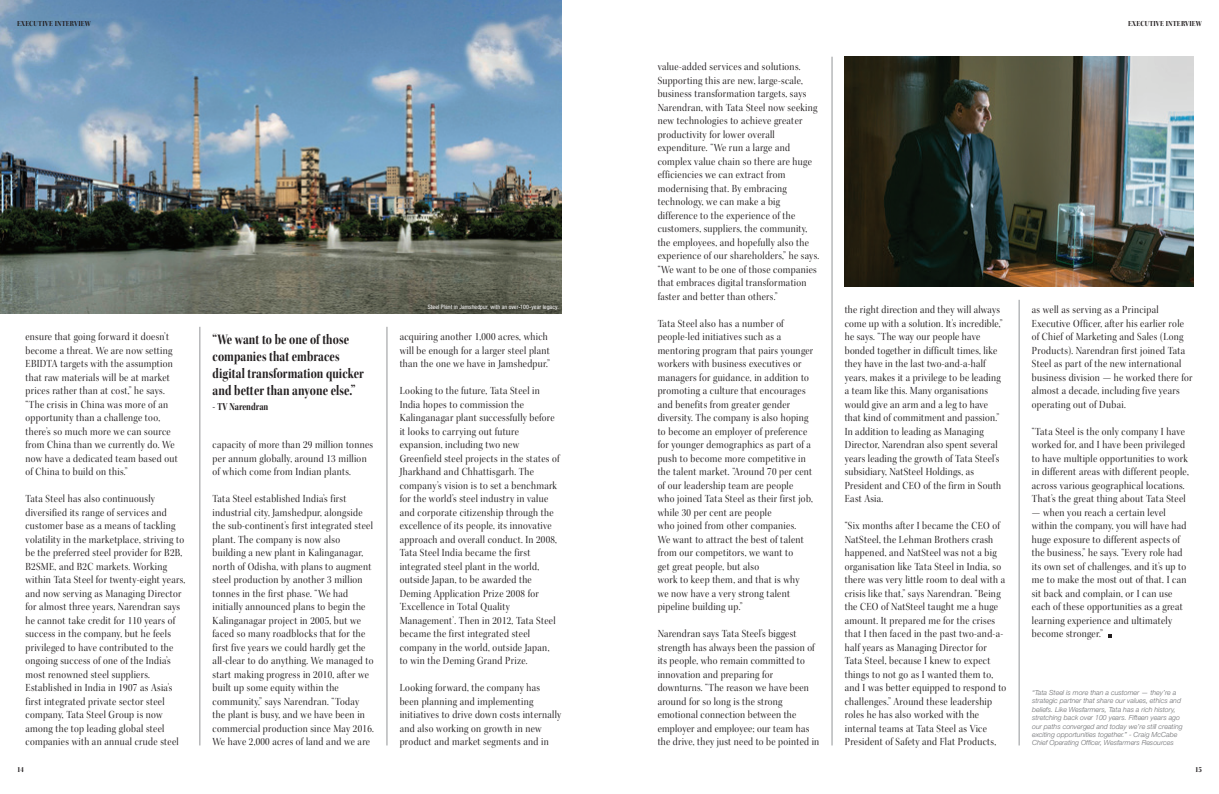
<style>
.page{position:relative;width:1219px;height:794px;background:#fff}
.page>*{position:absolute;margin:0;border:0;box-sizing:border-box;transform-origin:0 0}
.Pull_Quote{font:15px/17px "Kepler Std Bold Scn Disp";letter-spacing:.005em;color:#231f20;scale:.9 1}
.Body_text{font:11px/13.5px "Kepler Std Disp";letter-spacing:.03em;color:#231f20;scale:.9 1}
.Pull_Quote_Byline{font:11px "Kepler Std Bold Scn Disp";letter-spacing:.005em;color:#231f20;scale:.9 1}
.Top_Strap{font:8px "Kepler Std Bold Scn Disp";letter-spacing:.02em;color:#231f20}
.Supp_Comm{font:italic 300 7px/8.4px "Helvetica Neue LT Std";color:#6c6d70}
.Image_Caption{font:condensed 6px "Helvetica Neue LT Std";letter-spacing:.015em;color:#fff}
</style>
<div class="page">
<hr style="left:832px;top:57px;width:1px;height:688px;background:#939598">
<hr style="left:387px;top:327px;width:1px;height:418px;background:#939598">
<hr style="left:1019px;top:300px;width:1px;height:445px;background:#939598">
<hr style="left:200px;top:327px;width:1px;height:418px;background:#939598">
<img style="left:0;top:0;width:562px;height:313px">
<img style="left:845px;top:57px;width:349px;height:229px">
<div style="left:424px;top:300px;width:140px;height:16px;background:#231f20;opacity:.88"></div>
<p class="Top_Strap" style="left:17px;top:19px;width:75px">EXECUTIVE INTERVIEW</p>
<p class="Body_text" style="left:26px;top:330px;width:171px">ensure that going forward it doesn’t become a threat. We are now setting EBIDTA targets with the assumption that raw materials will be at market prices rather than at cost,” he says. “The crisis in China was more of an opportunity than a challenge too, there’s so much more we can source from China than we currently do. We now have a dedicated team based out of China to build on this.”</p>
<p class="Body_text" style="left:26px;top:492px;width:179px">Tata Steel has also continuously diversified its range of services and customer base as a means of tackling volatility in the marketplace, striving to be the preferred steel provider for B2B, B2SME, and B2C markets. Working within Tata Steel for twenty-eight years, and now serving as Managing Director for almost three years, Narendran says he cannot take credit for 110 years of success in the company, but he feels privileged to have contributed to the ongoing success of one of the India’s most renowned steel suppliers.<br>Established in India in 1907 as Asia’s first integrated private sector steel company, Tata Steel Group is now among the top leading global steel companies with an annual crude steel</p>
<p class="Pull_Quote" style="left:213px;top:330px;width:169px">“We want to be one of those companies that embraces digital transformation quicker and better than anyone else.”</p>
<p class="Pull_Quote_Byline" style="left:213px;top:401px;width:64px">- TV Narendran</p>
<p class="Body_text" style="left:213px;top:438px;width:180px">capacity of more than 29 million tonnes per annum globally, around 13 million of which come from Indian plants.</p>
<p class="Body_text" style="left:213px;top:492px;width:181px">Tata Steel established India’s first industrial city, Jamshedpur, alongside the sub-continent’s first integrated steel plant. The company is now also building a new plant in Kalinganagar, north of Odisha, with plans to augment steel production by another 3 million tonnes in the first phase. “We had initially announced plans to begin the Kalinganagar project in 2005, but we faced so many roadblocks that for the first five years we could hardly get the all-clear to do anything. We managed to start making progress in 2010, after we built up some equity within the community,” says Narendran. “Today the plant is busy, and we have been in commercial production since May 2016.<br>We have 2,000 acres of land and we are</p>
<p class="Image_Caption" style="left:428px;top:303px;width:133px">Steel Plant in Jamshedpur, with an over-100-year legacy.</p>
<p class="Body_text" style="left:400px;top:330px;width:168px">acquiring another 1,000 acres, which will be enough for a larger steel plant than the one we have in Jamshedpur.”</p>
<p class="Body_text" style="left:400px;top:384px;width:179px">Looking to the future, Tata Steel in India hopes to commission the Kalinganagar plant successfully before it looks to carrying out future expansion, including two new Greenfield steel projects in the states of Jharkhand and Chhattisgarh. The company’s vision is to set a benchmark for the world’s steel industry in value and corporate citizenship through the excellence of its people, its innovative approach and overall conduct. In 2008, Tata Steel India became the first integrated steel plant in the world, outside Japan, to be awarded the Deming Application Prize 2008 for ‘Excellence in Total Quality Management’. Then in 2012, Tata Steel became the first integrated steel company in the world, outside Japan, to win the Deming Grand Prize.</p>
<p class="Body_text" style="left:400px;top:681px;width:181px">Looking forward, the company has been planning and implementing initiatives to drive down costs internally and also working on growth in new product and market segments and in</p>
<p class="Body_text" style="left:658px;top:60px;width:181px">value-added services and solutions.<br>Supporting this are new, large-scale, business transformation targets, says Narendran, with Tata Steel now seeking new technologies to achieve greater productivity for lower overall expenditure. “We run a large and complex value chain so there are huge efficiencies we can extract from modernising that. By embracing technology, we can make a big difference to the experience of the customers, suppliers, the community, the employees, and hopefully also the experience of our shareholders,” he says. “We want to be one of those companies that embraces digital transformation faster and better than others.”</p>
<p class="Body_text" style="left:658px;top:317px;width:174px">Tata Steel also has a number of people-led initiatives such as a mentoring program that pairs younger workers with business executives or managers for guidance, in addition to promoting a culture that encourages and benefits from greater gender diversity. The company is also hoping to become an employer of preference for younger demographics as part of a push to become more competitive in the talent market. “Around 70 per cent of our leadership team are people<br>who joined Tata Steel as their first job, while 30 per cent are people<br>who joined from other companies.<br>We want to attract the best of talent from our competitors, we want to<br>get great people, but also<br>work to keep them, and that is why<br>we now have a very strong talent pipeline building up.”</p>
<p class="Body_text" style="left:658px;top:627px;width:181px">Narendran says Tata Steel’s biggest strength has always been the passion of its people, who remain committed to innovation and preparing for downturns. “The reason we have been around for so long is the strong emotional connection between the employer and employee; our team has the drive, they just need to be pointed in</p>
<p class="Body_text" style="left:845px;top:303px;width:177px">the right direction and they will always come up with a solution. It’s incredible,” he says. “The way our people have bonded together in difficult times, like they have in the last two-and-a-half years, makes it a privilege to be leading a team like this. Many organisations would give an arm and a leg to have that kind of commitment and passion.” In addition to leading as Managing Director, Narendran also spent several years leading the growth of Tata Steel’s subsidiary, NatSteel Holdings, as President and CEO of the firm in South East Asia.</p>
<p class="Body_text" style="left:845px;top:519px;width:181px">“Six months after I became the CEO of NatSteel, the Lehman Brothers crash happened, and NatSteel was not a big organisation like Tata Steel in India, so there was very little room to deal with a crisis like that,” says Narendran. “Being the CEO of NatSteel taught me a huge amount. It prepared me for the crises that I then faced in the past two-and-a&shy;half years as Managing Director for Tata Steel, because I knew to expect things to not go as I wanted them to, and I was better equipped to respond to challenges.” Around these leadership roles he has also worked with the internal teams at Tata Steel as Vice President of Safety and Flat Products,</p>
<p class="Top_Strap" style="left:1128px;top:19px;width:75px">EXECUTIVE INTERVIEW</p>
<p class="Body_text" style="left:1032px;top:303px;width:180px">as well as serving as a Principal Executive Officer, after his earlier role of Chief of Marketing and Sales (Long Products). Narendran first joined Tata Steel as part of the new international business division — he worked there for almost a decade, including five years operating out of Dubai.</p>
<p class="Body_text" style="left:1032px;top:425px;width:176px">“Tata Steel is the only company I have worked for, and I have been privileged to have multiple opportunities to work in different areas with different people, across various geographical locations.<br>That’s the great thing about Tata Steel</p>
<p class="Body_text" style="left:1032px;top:506px;width:173px">— when you reach a certain level within the company, you will have had huge exposure to different aspects of the business,” he says. “Every role had its own set of challenges, and it’s up to me to make the most out of that. I can sit back and complain, or I can use each of these opportunities as a great learning experience and ultimately become stronger.”</p>
<p class="Supp_Comm" style="left:1032px;top:688px;width:152px">“Tata Steel is more than a customer — they’re a strategic partner that share our values, ethics and beliefs. Like Wesfarmers, Tata has a rich history, stretching back over 100 years. Fifteen years ago our paths converged and today we’re still creating exciting opportunities together.” - Craig McCabe Chief Operating Officer, Wesfarmers Resources</p>
<p class="Top_Strap" style="left:17px;top:765px;width:8px">14</p>
<p class="Top_Strap" style="left:1195px;top:765px;width:8px">15</p>
</div>
